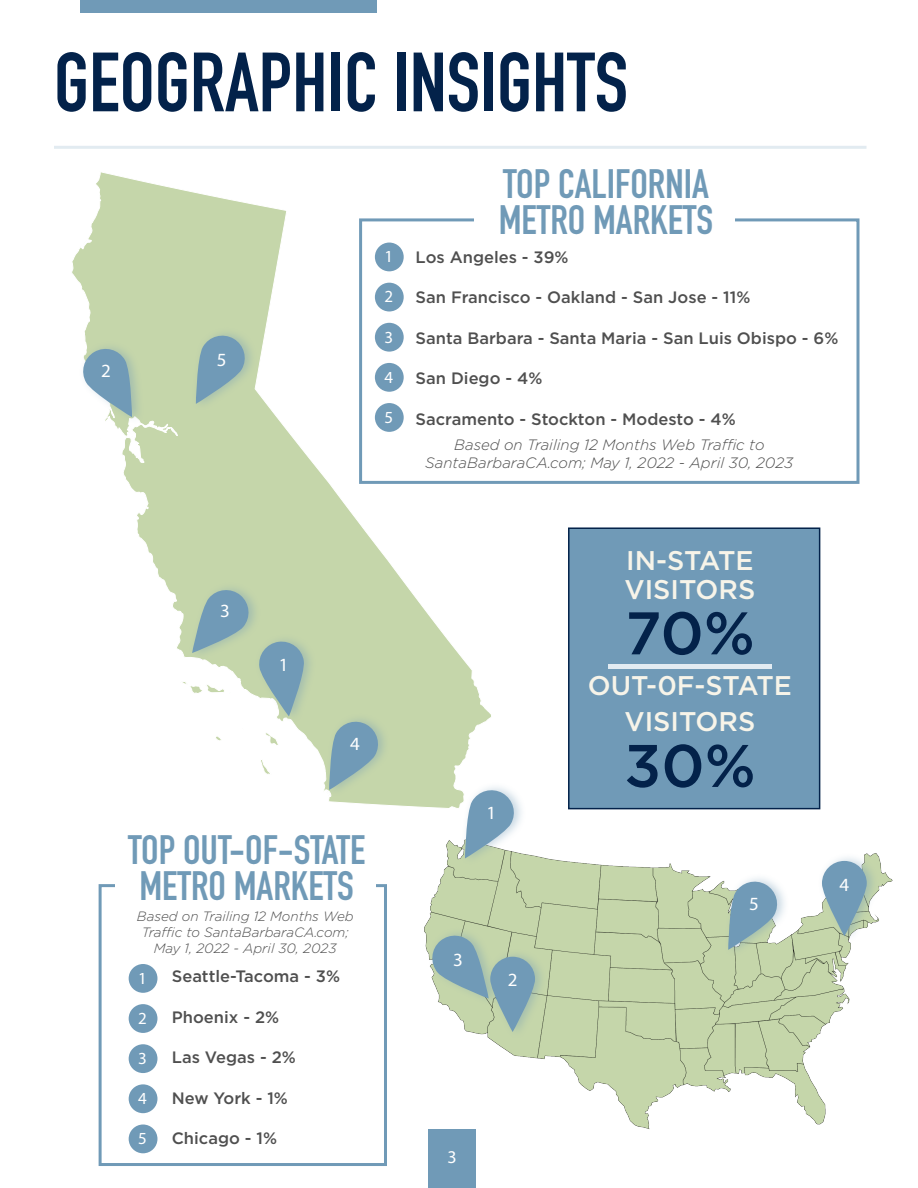
<style>
.page{position:relative;width:918px;height:1188px;background:#fff}
.page>*{position:absolute;margin:0;border:0;box-sizing:border-box;transform-origin:0 0}
.Main_Header_Large{font:82.5px "DIN Engschrift Std";color:#03224a}
.Cover_Date{font:500 60px "Gotham";color:#03224a}
.sub-titles{font:40.5px "DIN Engschrift Std";color:#709ab7}
.Cover_Date-2{font:500 27px "Gotham";color:#f7f4e9}
.t1{font:18.75px "Myriad Pro";color:#fff}
.t2{font:18px "Myriad Pro";color:#fff}
.t3{font:16.95px "Myriad Pro";color:#fff}
.t4{font:500 16.5px "Gotham";color:#4f4f4f}
.t5{font:italic 300 15px/18px "Gotham";color:#4f4f4f;text-align:center}
.t6{font:italic 300 13.5px/16.2px "Gotham";color:#4f4f4f;text-align:center}
</style>
<div class="page">
<div style="left:429px;top:1130px;width:47px;height:58px;background:#709ab7"></div>
<svg style="left:72px;top:172px;width:419px;height:636px"></svg>
<div style="left:81px;top:0;width:296px;height:13px;background:#709ab7"></div>
<svg style="left:358px;top:217px;width:502px;height:268px"></svg>
<svg style="left:474px;top:210px;width:261px;height:17px"></svg>
<div style="left:375px;top:243px;width:29px;height:28px;background:#709ab7;border-radius:50%"></div>
<div style="left:375px;top:283px;width:29px;height:28px;background:#709ab7;border-radius:50%"></div>
<div style="left:375px;top:323px;width:29px;height:29px;background:#709ab7;border-radius:50%"></div>
<div style="left:375px;top:363px;width:29px;height:29px;background:#709ab7;border-radius:50%"></div>
<div style="left:375px;top:403px;width:29px;height:29px;background:#709ab7;border-radius:50%"></div>
<div style="left:192px;top:327px;width:65px;height:84px;background:#c5d6aa"></div>
<svg style="left:196px;top:333px;width:52px;height:71px"></svg>
<div style="left:255px;top:633px;width:61px;height:91px;background:#709ab7;opacity:.4"></div>
<svg style="left:258px;top:640px;width:47px;height:76px;background:#94b3ba"></svg>
<div style="left:325px;top:713px;width:66px;height:84px;background:#c5d6aa"></div>
<svg style="left:329px;top:719px;width:52px;height:71px"></svg>
<div style="left:79px;top:340px;width:66px;height:85px;background:#709ab7;opacity:.4"></div>
<svg style="left:80px;top:346px;width:52px;height:71px"></svg>
<div style="left:188px;top:582px;width:73px;height:79px;background:#c5d6aa"></div>
<svg style="left:192px;top:588px;width:59px;height:65px"></svg>
<hr style="left:54px;top:146px;width:813px;height:3px;background:#e2ebf1">
<svg style="left:98px;top:884px;width:289px;height:282px"></svg>
<svg style="left:115px;top:884px;width:261px;height:8px"></svg>
<div style="left:129px;top:964px;width:28px;height:29px;background:#709ab7;border-radius:50%"></div>
<div style="left:129px;top:1004px;width:28px;height:29px;background:#709ab7;border-radius:50%"></div>
<div style="left:129px;top:1044px;width:28px;height:29px;background:#709ab7;border-radius:50%"></div>
<div style="left:129px;top:1084px;width:28px;height:29px;background:#709ab7;border-radius:50%"></div>
<div style="left:129px;top:1125px;width:28px;height:28px;background:#709ab7;border-radius:50%"></div>
<img style="left:424px;top:840px;width:469px;height:308px">
<div style="left:461px;top:782px;width:66px;height:84px;background:#709ab7;opacity:.4"></div>
<svg style="left:465px;top:787px;width:52px;height:71px"></svg>
<div style="left:818px;top:853px;width:61px;height:91px;background:#709ab7;opacity:.4"></div>
<svg style="left:822px;top:861px;width:45px;height:75px;background:#84a7b3"></svg>
<div style="left:724px;top:873px;width:66px;height:84px;background:#709ab7;opacity:.4"></div>
<svg style="left:728px;top:878px;width:52px;height:72px;background:#9ab7c0"></svg>
<div style="left:428px;top:927px;width:73px;height:79px;background:#709ab7;opacity:.4"></div>
<svg style="left:430px;top:933px;width:59px;height:66px;background:#94b3b4"></svg>
<div style="left:486px;top:948px;width:61px;height:92px;background:#709ab7;opacity:.4"></div>
<svg style="left:490px;top:957px;width:45px;height:75px;background:#84a8b2"></svg>
<div style="left:568px;top:527px;width:252px;height:282px;background:#709ab7;border:2px solid #03224a"></div>
<hr style="left:608px;top:664px;width:164px;height:4px;background:#e2ebf1">
<p class="Main_Header_Large" style="left:54px;top:34px;width:576px">GEOGRAPHIC INSIGHTS</p>
<p class="t1" style="left:101px;top:360px;width:11px">2</p>
<p class="t1" style="left:217px;top:348px;width:11px">5</p>
<p class="t3" style="left:385px;top:246px;width:10px">1</p>
<p class="t3" style="left:385px;top:286px;width:10px">2</p>
<p class="t3" style="left:385px;top:326px;width:10px">3</p>
<p class="t3" style="left:385px;top:367px;width:10px">4</p>
<p class="t3" style="left:385px;top:407px;width:10px">5</p>
<p class="sub-titles" style="left:503px;top:160px;width:207px">TOP CALIFORNIA</p>
<p class="sub-titles" style="left:499px;top:196px;width:216px">METRO MARKETS</p>
<p class="t4" style="left:416px;top:246px;width:154px">Los Angeles - 39%</p>
<p class="t4" style="left:416px;top:287px;width:336px">San Francisco - Oakland - San Jose - 11%</p>
<p class="t4" style="left:416px;top:327px;width:424px">Santa Barbara - Santa Maria - San Luis Obispo - 6%</p>
<p class="t4" style="left:416px;top:368px;width:128px">San Diego - 4%</p>
<p class="t4" style="left:416px;top:408px;width:322px">Sacramento - Stockton - Modesto - 4%</p>
<p class="t5" style="left:425px;top:435px;width:370px">Based on Trailing 12 Months Web Traffic to<br>SantaBarbaraCA.com; May 1, 2022 - April 30, 2023</p>
<p class="t1" style="left:220px;top:600px;width:11px">3</p>
<p class="t1" style="left:279px;top:653px;width:11px">1</p>
<p class="t1" style="left:350px;top:732px;width:11px">4</p>
<p class="sub-titles" style="left:128px;top:826px;width:239px">TOP OUT-OF-STATE</p>
<p class="sub-titles" style="left:139px;top:862px;width:216px">METRO MARKETS</p>
<p class="t6" style="left:137px;top:908px;width:219px">Based on Trailing 12 Months Web<br>Traffic to SantaBarbaraCA.com;<br>May 1, 2022 - April 30, 2023</p>
<p class="t3" style="left:138px;top:968px;width:10px">1</p>
<p class="t3" style="left:138px;top:1008px;width:10px">2</p>
<p class="t3" style="left:138px;top:1048px;width:10px">3</p>
<p class="t3" style="left:138px;top:1088px;width:10px">4</p>
<p class="t3" style="left:138px;top:1128px;width:10px">5</p>
<p class="t4" style="left:172px;top:966px;width:170px">Seattle-Tacoma - 3%</p>
<p class="t4" style="left:172px;top:1006px;width:109px">Phoenix - 2%</p>
<p class="t4" style="left:172px;top:1047px;width:126px">Las Vegas - 2%</p>
<p class="t4" style="left:172px;top:1087px;width:118px">New York - 1%</p>
<p class="t4" style="left:172px;top:1128px;width:107px">Chicago - 1%</p>
<p class="t1" style="left:486px;top:801px;width:11px">1</p>
<p class="t1" style="left:453px;top:948px;width:11px">3</p>
<p class="t1" style="left:508px;top:968px;width:11px">2</p>
<p class="t2" style="left:448px;top:1146px;width:11px">3</p>
<p class="Cover_Date-2" style="left:626px;top:543px;width:129px">IN-STATE</p>
<p class="Cover_Date-2" style="left:625px;top:572px;width:132px">VISITORS</p>
<p class="Cover_Date" style="left:625px;top:594px;width:131px">70%</p>
<p class="Cover_Date-2" style="left:588px;top:668px;width:206px">OUT-0F-STATE</p>
<p class="Cover_Date-2" style="left:625px;top:704px;width:132px">VISITORS</p>
<p class="Cover_Date" style="left:624px;top:726px;width:133px">30%</p>
<p class="t1" style="left:749px;top:892px;width:11px">5</p>
<p class="t1" style="left:840px;top:874px;width:11px">4</p>
</div>
